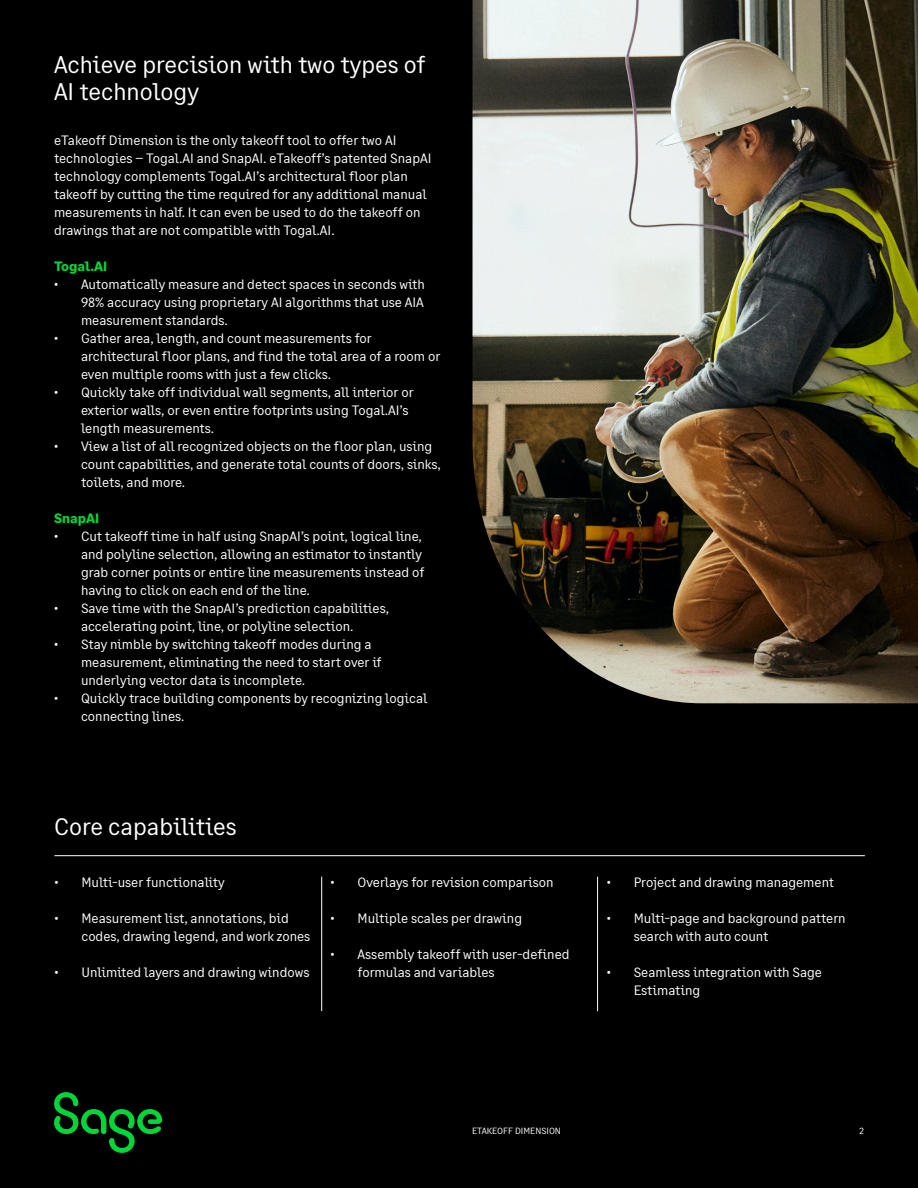
<style>
.page{position:relative;width:918px;height:1188px;background:#000}
.page>*{position:absolute;margin:0;border:0;box-sizing:border-box;transform-origin:0 0}
.t1{font:24px/27px "Sage Text";color:#fff}
.t2{font:13.5px/18px "Sage Text";color:#fff}
.t3{font:700 13.5px "Sage Text";color:#00d639}
.t4{font:9px "Sage Text";color:#fff}
</style>
<div class="page">
<hr style="left:321px;top:877px;width:1px;height:134px;background:#fff">
<hr style="left:597px;top:877px;width:1px;height:134px;background:#fff">
<hr style="left:54px;top:855px;width:811px;height:1px;background:#fff">
<img style="left:472px;top:0;width:446px;height:703px">
<svg style="left:54px;top:1092px;width:108px;height:61px"></svg>
<h1 class="t1" style="left:54px;top:52px;width:373px">Achieve precision with two types of<br>AI technology</h1>
<p class="t2" style="left:54px;top:132px;width:379px">eTakeoff Dimension is the only takeoff tool to offer two AI technologies – Togal.AI and SnapAI. eTakeoff’s patented SnapAI technology complements Togal.AI’s architectural floor plan takeoff by cutting the time required for any additional manual measurements in half. It can even be used to do the takeoff on drawings that are not compatible with Togal.AI.</p>
<p class="t3" style="left:54px;top:258px;width:55px">Togal.AI</p>
<p class="t2" style="left:81px;top:276px;width:345px;text-align:justify;text-indent:-27px">• Automatically measure and detect spaces in seconds with 98% accuracy using proprietary AI algorithms that use AIA measurement standards.</p>
<p class="t2" style="left:81px;top:330px;width:361px;text-indent:-27px">• Gather area, length, and count measurements for architectural floor plans, and find the total area of a room or even multiple rooms with just a few clicks.</p>
<p class="t2" style="left:81px;top:384px;width:334px;text-indent:-27px">• Quickly take off individual wall segments, all interior or exterior walls, or even entire footprints using Togal.AI’s length measurements.</p>
<p class="t2" style="left:81px;top:438px;width:361px;text-indent:-27px">• View a list of all recognized objects on the floor plan, using count capabilities, and generate total counts of doors, sinks, toilets, and more.</p>
<p class="t3" style="left:54px;top:510px;width:47px">SnapAI</p>
<p class="t2" style="left:81px;top:528px;width:345px;text-indent:-27px">• Cut takeoff time in half using SnapAI’s point, logical line, and polyline selection, allowing an estimator to instantly grab corner points or entire line measurements instead of having to click on each end of the line.</p>
<p class="t2" style="left:81px;top:600px;width:310px;text-indent:-27px">• Save time with the SnapAI’s prediction capabilities, accelerating point, line, or polyline selection.</p>
<p class="t2" style="left:81px;top:636px;width:302px;text-indent:-27px">• Stay nimble by switching takeoff modes during a measurement, eliminating the need to start over if underlying vector data is incomplete.</p>
<p class="t2" style="left:81px;top:690px;width:348px;text-indent:-27px">• Quickly trace building components by recognizing logical connecting lines.</p>
<h1 class="t1" style="left:54px;top:814px;width:184px">Core capabilities</h1>
<p class="t2" style="left:54px;top:874px;width:172px">• Multi-user functionality</p>
<p class="t2" style="left:81px;top:910px;width:230px;text-indent:-27px">• Measurement list, annotations, bid codes, drawing legend, and work zones</p>
<p class="t2" style="left:54px;top:964px;width:256px">• Unlimited layers and drawing windows</p>
<p class="t2" style="left:331px;top:874px;width:225px">• Overlays for revision comparison</p>
<p class="t2" style="left:331px;top:910px;width:193px">• Multiple scales per drawing</p>
<p class="t2" style="left:358px;top:946px;width:213px;text-indent:-27px">• Assembly takeoff with user-defined formulas and variables</p>
<p class="t2" style="left:607px;top:874px;width:229px">• Project and drawing management</p>
<p class="t2" style="left:634px;top:910px;width:214px;text-indent:-27px">• Multi-page and background pattern search with auto count</p>
<p class="t2" style="left:634px;top:964px;width:190px;text-indent:-27px">• Seamless integration with Sage<br>Estimating</p>
<p class="t4" style="left:472px;top:1125px;width:90px">ETAKEOFF DIMENSION</p>
<p class="t4" style="left:860px;top:1125px;width:6px">2</p>
</div>
